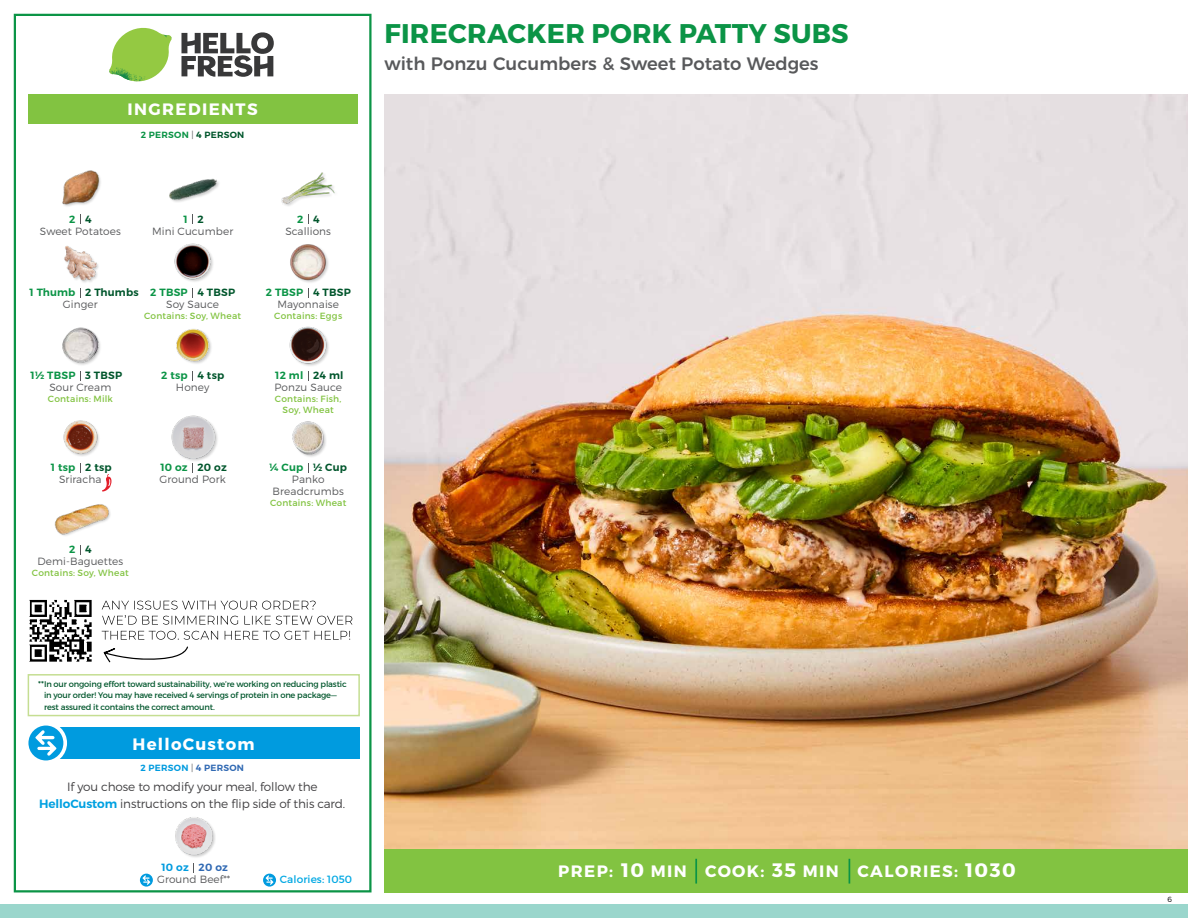
<style>
.page{position:relative;width:1188px;height:918px;background:#fff}
.page>*{position:absolute;margin:0;border:0;box-sizing:border-box;transform-origin:0 0}
.t1{font:700 27px "Montserrat";letter-spacing:.01em;color:#0b9446}
.t2{font:500 18px "Montserrat";color:#58595b}
.t3{font:700 16.5px "Montserrat";letter-spacing:.085em;color:#fff}
.t4{font:300 12px/16.5px "Montserrat";letter-spacing:-.01em;color:#414042;text-align:center}
.t5{font:300 10.5px/12px "Montserrat";letter-spacing:.01em;color:#58595b;text-align:center}
.t6{font:600 10.5px "Montserrat";letter-spacing:.02em;color:#00562c}
.t7{font:600 10.5px "Montserrat";letter-spacing:.02em;color:#0b9446}
.t8{font:10.5px "Montserrat";letter-spacing:.01em;color:#00a8e3}
.t9{font:600 10.5px "Montserrat";letter-spacing:.02em;color:#009bdf}
.t10{font:9px/10.5px "Montserrat";letter-spacing:.025em;color:#82c341;text-align:center}
.t11{font:600 9px "Montserrat";letter-spacing:.03em;color:#0b9446}
.t12{font:600 9px "Montserrat";letter-spacing:.03em;color:#009bdf}
.t13{font:8.25px/11.2px "Montserrat";letter-spacing:-.02em;color:#00562c}
.t14{font:300 7.5px "Montserrat";color:#000}
.s1{font-weight:300;color:#58595b}
.s2{color:#00562c}
.s3{font-size:8.4px}
.s4{font-weight:600;color:#00a1e1}
.s5{color:#3069b3}
.s6{font-size:19.5px}
</style>
<div class="page">
<div style="left:0;top:904px;width:1188px;height:14px;background:#9ad6cc"></div>
<div style="left:384px;top:849px;width:804px;height:43px;background:#82c341"></div>
<svg style="left:181px;top:32px;width:93px;height:45px"></svg>
<svg style="left:114px;top:28px;width:55px;height:36px"></svg>
<img style="left:143px;top:28px;width:29px;height:24px">
<img style="left:112px;top:48px;width:54px;height:10px">
<img style="left:109px;top:52px;width:55px;height:30px">
<img style="left:142px;top:58px;width:24px;height:23px">
<div style="left:28px;top:94px;width:330px;height:30px;background:#82c341"></div>
<div style="left:14px;top:14px;width:358px;height:878px;border:2px solid #0b9446"></div>
<img style="left:384px;top:94px;width:804px;height:755px">
<img style="left:174px;top:243px;width:39px;height:39px">
<img style="left:290px;top:244px;width:39px;height:39px">
<img style="left:169px;top:178px;width:50px;height:24px">
<img style="left:281px;top:172px;width:54px;height:34px">
<img style="left:64px;top:246px;width:35px;height:37px">
<img style="left:62px;top:170px;width:39px;height:36px">
<img style="left:176px;top:329px;width:36px;height:35px">
<img style="left:289px;top:326px;width:40px;height:40px">
<img style="left:62px;top:327px;width:38px;height:38px">
<div style="left:172px;top:415px;width:47px;height:47px;background:#000;opacity:.2"></div>
<img style="left:171px;top:415px;width:48px;height:43px">
<img style="left:292px;top:421px;width:34px;height:36px">
<img style="left:63px;top:420px;width:36px;height:36px">
<img style="left:54px;top:504px;width:56px;height:32px">
<img style="left:175px;top:817px;width:40px;height:41px">
<svg style="left:102px;top:474px;width:10px;height:17px"></svg>
<div style="left:28px;top:674px;width:332px;height:42px;border:2px solid #c5de92"></div>
<div style="left:33px;top:727px;width:327px;height:32px;background:#009bdf"></div>
<svg style="left:25px;top:722px;width:42px;height:42px"></svg>
<div style="left:28px;top:726px;width:35px;height:34px;background:#009bdf;border-radius:50%"></div>
<svg style="left:35px;top:730px;width:22px;height:26px"></svg>
<svg style="left:140px;top:874px;width:13px;height:13px"></svg>
<svg style="left:142px;top:875px;width:8px;height:10px"></svg>
<svg style="left:263px;top:874px;width:13px;height:13px"></svg>
<svg style="left:266px;top:875px;width:8px;height:10px"></svg>
<hr style="left:695px;top:859px;width:2px;height:25px;background:#0b9446">
<svg style="left:849px;top:859px;width:1px;height:25px"></svg>
<img style="left:29px;top:599px;width:63px;height:63px">
<svg style="left:104px;top:646px;width:84px;height:17px"></svg>
<svg style="left:102px;top:631px;width:248px;height:9px"></svg>
<svg style="left:102px;top:601px;width:250px;height:24px"></svg>
<h3 class="t3" style="left:128px;top:99px;width:132px">INGREDIENTS</h3>
<p class="t11" style="left:141px;top:129px;width:105px">2 PERSON <span class="s1">|</span> <span class="s2">4 PERSON</span></p>
<p class="t7" style="left:69px;top:212px;width:8px">2</p>
<p class="t6" style="left:85px;top:212px;width:8px">4</p>
<p class="t6" style="left:198px;top:212px;width:8px">2</p>
<p class="t6" style="left:313px;top:212px;width:8px">4</p>
<p class="t7" style="left:184px;top:212px;width:6px">1</p>
<p class="t7" style="left:297px;top:212px;width:8px">2</p>
<p class="t5" style="left:40px;top:225px;width:83px">Sweet Potatoes</p>
<p class="t5" style="left:152px;top:225px;width:83px">Mini Cucumber</p>
<p class="t5" style="left:285px;top:225px;width:47px">Scallions</p>
<p class="t7" style="left:30px;top:286px;width:47px">1 Thumb</p>
<p class="t6" style="left:85px;top:286px;width:55px">2 Thumbs</p>
<p class="t6" style="left:198px;top:286px;width:39px">4 TBSP</p>
<p class="t6" style="left:313px;top:286px;width:39px">4 TBSP</p>
<p class="t7" style="left:150px;top:286px;width:39px">2 TBSP</p>
<p class="t7" style="left:266px;top:286px;width:39px">2 TBSP</p>
<p class="t5" style="left:63px;top:298px;width:36px">Ginger</p>
<p class="t5" style="left:166px;top:298px;width:54px">Soy Sauce</p>
<p class="t10" style="left:144px;top:311px;width:98px">Contains: Soy, Wheat</p>
<p class="t5" style="left:277px;top:298px;width:63px">Mayonnaise</p>
<p class="t10" style="left:274px;top:311px;width:70px">Contains: Eggs</p>
<p class="t7" style="left:31px;top:369px;width:46px">1½ TBSP</p>
<p class="t6" style="left:85px;top:369px;width:38px">3 TBSP</p>
<p class="t5" style="left:49px;top:381px;width:63px">Sour Cream</p>
<p class="t10" style="left:48px;top:394px;width:67px">Contains: Milk</p>
<p class="t7" style="left:51px;top:461px;width:26px">1 tsp</p>
<p class="t6" style="left:85px;top:461px;width:28px">2 tsp</p>
<p class="t5" style="left:59px;top:473px;width:44px">Sriracha</p>
<p class="t7" style="left:69px;top:543px;width:8px">2</p>
<p class="t6" style="left:85px;top:543px;width:8px">4</p>
<p class="t5" style="left:38px;top:555px;width:87px">Demi-Baguettes</p>
<p class="t10" style="left:32px;top:568px;width:98px">Contains: Soy, Wheat</p>
<p class="t6" style="left:198px;top:369px;width:28px">4 tsp</p>
<p class="t6" style="left:313px;top:369px;width:32px">24 ml</p>
<p class="t7" style="left:161px;top:369px;width:28px">2 tsp</p>
<p class="t7" style="left:275px;top:369px;width:30px">12 ml</p>
<p class="t5" style="left:176px;top:381px;width:35px">Honey</p>
<p class="t5" style="left:274px;top:381px;width:69px">Ponzu Sauce</p>
<p class="t10" style="left:275px;top:394px;width:68px">Contains: Fish,<br>Soy, Wheat</p>
<p class="t6" style="left:198px;top:461px;width:31px">20 oz</p>
<p class="t6" style="left:313px;top:461px;width:36px">½ Cup</p>
<p class="t7" style="left:160px;top:461px;width:29px">10 oz</p>
<p class="t7" style="left:270px;top:461px;width:35px">¼ Cup</p>
<p class="t5" style="left:159px;top:473px;width:68px">Ground Pork</p>
<p class="t5" style="left:273px;top:473px;width:73px">Panko<br>Breadcrumbs</p>
<p class="t10" style="left:270px;top:498px;width:78px">Contains: Wheat</p>
<h1 class="t1" style="left:385px;top:17px;width:466px">FIRECRACKER PORK PATTY SUBS</h1>
<h2 class="t2" style="left:384px;top:49px;width:436px">with Ponzu Cucumbers &amp; Sweet Potato Wedges</h2>
<p class="t13" style="left:44px;top:679px;width:304px;text-indent:-6px"><span class="s3">**</span>In our ongoing effort toward sustainability, we’re working on reducing plastic in your order! You may have received 4 servings of protein in one package— rest assured it contains the correct amount.</p>
<h3 class="t3" style="left:133px;top:734px;width:123px">HelloCustom</h3>
<h3 class="t4" style="left:39px;top:778px;width:308px">If you chose to modify your meal, follow the<br><span class="s4">HelloCustom</span> instructions on the flip side of this card.</h3>
<p class="t12" style="left:141px;top:763px;width:105px">2 PERSON <span class="s1">|</span> <span class="s5">4 PERSON</span></p>
<p class="t9" style="left:162px;top:861px;width:68px">10 oz <span class="s5">20 oz</span></p>
<p class="t5" style="left:157px;top:873px;width:75px">Ground Beef**</p>
<p class="t8" style="left:280px;top:873px;width:74px">Calories: 1050</p>
<h3 class="t3" style="left:558px;top:861px;width:459px">PREP: <span class="s6">10</span> MIN COOK: <span class="s6">35</span> MIN CALORIES: <span class="s6">1030</span></h3>
<p class="t14" style="left:1168px;top:895px;width:6px">6</p>
</div>
